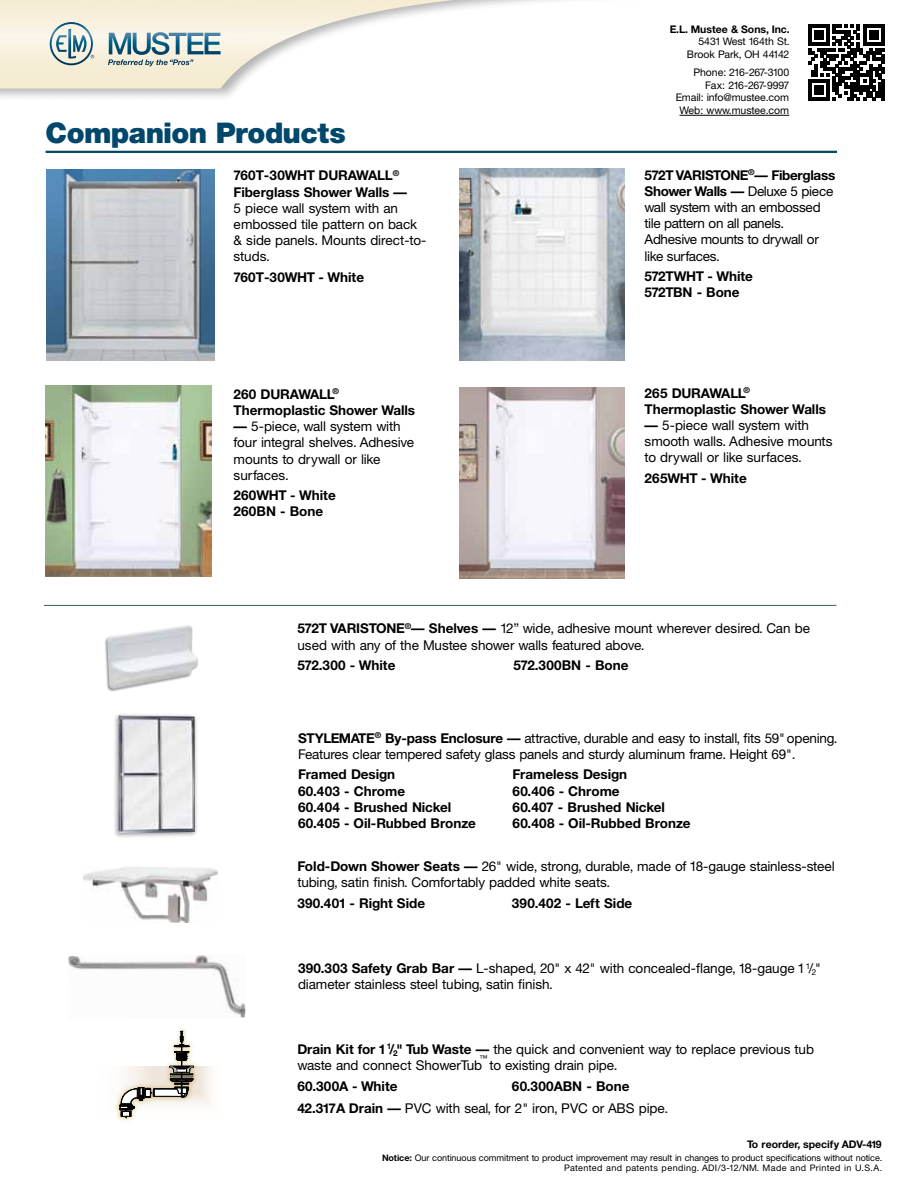
<style>
.page{position:relative;width:918px;height:1188px;background:#fff}
.page>*{position:absolute;margin:0;border:0;box-sizing:border-box;transform-origin:0 0}
.t1{font:900 28.5px "Helvetica Neue";letter-spacing:-.02em;color:#00476c}
.t2{font:13.5px/16.2px "Helvetica Neue";letter-spacing:-.01em;color:#000}
.t3{font:700 13.5px/16.2px "Helvetica Neue";color:#000}
.t4{font:13.5px/16.2px "Helvetica Neue";letter-spacing:-.03em;color:#000}
.t5{font:10.5px/12.6px "Helvetica Neue";letter-spacing:-.015em;color:#000;text-align:right}
.t6{font:700 10.5px "Helvetica Neue";color:#000}
.t7{font:9px/10.8px "Helvetica Neue";color:#000;text-align:right}
.t8{font:8.1px "Helvetica Neue";color:#000}
.s1{font-weight:700}
</style>
<div class="page">
<div style="left:0;top:0;width:918px;height:102px;background:#000;opacity:.3"></div>
<svg style="left:772px;top:0;width:146px;height:88px"></svg>
<svg style="left:0;top:0;width:772px;height:88px"></svg>
<svg style="left:50px;top:22px;width:44px;height:43px;background:#b4c5c4"></svg>
<svg style="left:108px;top:32px;width:113px;height:34px;background:#a6bbbd"></svg>
<hr style="left:679px;top:115px;width:110px;height:1px;background:#000">
<svg style="left:808px;top:25px;width:76px;height:75px"></svg>
<hr style="left:881px;top:79px;width:3px;height:21px;background:#000">
<img style="left:68px;top:955px;width:178px;height:63px">
<img style="left:83px;top:867px;width:135px;height:56px">
<img style="left:113px;top:1065px;width:87px;height:51px">
<img style="left:117px;top:1028px;width:79px;height:91px">
<svg style="left:119px;top:1031px;width:75px;height:90px"></svg>
<div style="left:113px;top:712px;width:86px;height:127px;background:#000;opacity:.4"></div>
<img style="left:118px;top:715px;width:77px;height:118px">
<hr style="left:46px;top:151px;width:791px;height:2px;background:#00476c">
<div style="left:104px;top:625px;width:95px;height:67px;background:#000;opacity:.4"></div>
<img style="left:107px;top:625px;width:91px;height:64px">
<img style="left:459px;top:169px;width:165px;height:191px">
<img style="left:47px;top:169px;width:168px;height:192px">
<img style="left:46px;top:386px;width:166px;height:191px">
<img style="left:459px;top:387px;width:165px;height:191px">
<hr style="left:44px;top:605px;width:792px;height:1px;background:#355b53">
<h1 class="t1" style="left:46px;top:116px;width:302px">Companion Products</h1>
<p class="t3" style="left:234px;top:167px;width:175px">760T-30WHT DURAWALL<sup>®<br></sup>Fiberglass Shower Walls —</p>
<p class="t2" style="left:234px;top:200px;width:194px">5 piece wall system with an embossed tile pattern on back &amp; side panels. Mounts direct-to&shy;studs.</p>
<p class="t3" style="left:234px;top:269px;width:132px">760T-30WHT - White</p>
<p class="t3" style="left:234px;top:386px;width:183px">260 DURAWALL<sup>®<br></sup>Thermoplastic Shower Walls</p>
<p class="t2" style="left:234px;top:418px;width:182px"><span class="s1">—</span> 5-piece, wall system with four integral shelves. Adhesive mounts to drywall or like surfaces.</p>
<p class="t3" style="left:234px;top:487px;width:104px">260WHT - White<br>260BN - Bone</p>
<p class="t6" style="left:670px;top:23px;width:122px">E.L. Mustee &amp; Sons, Inc.</p>
<p class="t5" style="left:687px;top:35px;width:104px">5431 West 164th St.<br>Brook Park, OH 44142</p>
<p class="t5" style="left:676px;top:66px;width:115px">Phone: 216-267-3100<br>Fax: 216-267-9997<br>Email: info@mustee.com<br>Web: www.mustee.com</p>
<p class="t4" style="left:645px;top:167px;width:192px"><span class="s1">572T VARISTONE</span><sup>®</sup><span class="s1">— Fiberglass<br>Shower Walls —</span> Deluxe 5 piece wall system with an embossed tile pattern on all panels.<br>Adhesive mounts to drywall or like surfaces.</p>
<p class="t3" style="left:645px;top:268px;width:110px">572TWHT - White<br>572TBN - Bone</p>
<p class="t3" style="left:645px;top:384px;width:183px">265 DURAWALL<sup>®<br></sup>Thermoplastic Shower Walls</p>
<p class="t2" style="left:645px;top:417px;width:189px"><span class="s1">—</span> 5-piece wall system with smooth walls. Adhesive mounts to drywall or like surfaces.</p>
<p class="t3" style="left:645px;top:470px;width:104px">265WHT - White</p>
<p class="t2" style="left:297px;top:620px;width:514px"><span class="s1">572T VARISTONE</span><sup>®</sup><span class="s1">— Shelves —</span> 12” wide, adhesive mount wherever desired. Can be used with any of the Mustee shower walls featured above.</p>
<p class="t3" style="left:297px;top:657px;width:100px">572.300 - White</p>
<p class="t3" style="left:513px;top:657px;width:117px">572.300BN - Bone</p>
<p class="t2" style="left:298px;top:730px;width:541px"><span class="s1">STYLEMATE</span><sup>®</sup> <span class="s1">By-pass Enclosure —</span> attractive, durable and easy to install, fits 59" opening.<br>Features clear tempered safety glass panels and sturdy aluminum frame. Height 69".</p>
<p class="t3" style="left:298px;top:766px;width:99px">Framed Design</p>
<p class="t3" style="left:513px;top:766px;width:116px">Frameless Design</p>
<p class="t3" style="left:298px;top:782px;width:109px">60.403 - Chrome</p>
<p class="t3" style="left:513px;top:782px;width:109px">60.406 - Chrome</p>
<p class="t3" style="left:298px;top:799px;width:155px">60.404 - Brushed Nickel</p>
<p class="t3" style="left:513px;top:799px;width:154px">60.407 - Brushed Nickel</p>
<p class="t3" style="left:298px;top:815px;width:179px">60.405 - Oil-Rubbed Bronze</p>
<p class="t3" style="left:513px;top:815px;width:180px">60.408 - Oil-Rubbed Bronze</p>
<p class="t2" style="left:297px;top:858px;width:539px"><span class="s1">Fold-Down Shower Seats —</span> 26" wide, strong, durable, made of 18-gauge stainless-steel tubing, satin finish. Comfortably padded white seats.</p>
<p class="t3" style="left:297px;top:894px;width:129px">390.401 - Right Side</p>
<p class="t3" style="left:512px;top:894px;width:122px">390.402 - Left Side</p>
<p class="t2" style="left:298px;top:960px;width:525px"><span class="s1">390.303 Safety Grab Bar —</span> L-shaped, 20" x 42" with concealed-flange, 18-gauge 1<sup>1</sup>/<sub>2</sub>" diameter stainless steel tubing, satin finish.</p>
<p class="t2" style="left:297px;top:1041px;width:518px"><span class="s1">Drain Kit for 1</span><sup>1</sup><span class="s1">/</span><sub>2</sub><span class="s1">" Tub Waste —</span> the quick and convenient way to replace previous tub waste and connect ShowerTub</p>
<p class="t8" style="left:479px;top:1053px;width:10px">™</p>
<p class="t2" style="left:490px;top:1057px;width:130px">to existing drain pipe.</p>
<p class="t2" style="left:297px;top:1074px;width:372px;line-height:22.6px;text-indent:215px"><span class="s1">60.300ABN - Bone<br>42.317A Drain —</span> PVC with seal, for 2" iron, PVC or ABS pipe.</p>
<p class="t3" style="left:297px;top:1077px;width:102px">60.300A - White</p>
<p class="t6" style="left:747px;top:1137px;width:136px">To reorder, specify ADV-419</p>
<p class="t7" style="left:382px;top:1152px;width:502px"><span class="s1">Notice:</span> Our continuous commitment to product improvement may result in changes to product specifications without notice.<br>Patented and patents pending. ADI/3-12/NM. Made and Printed in U.S.A.</p>
</div>
